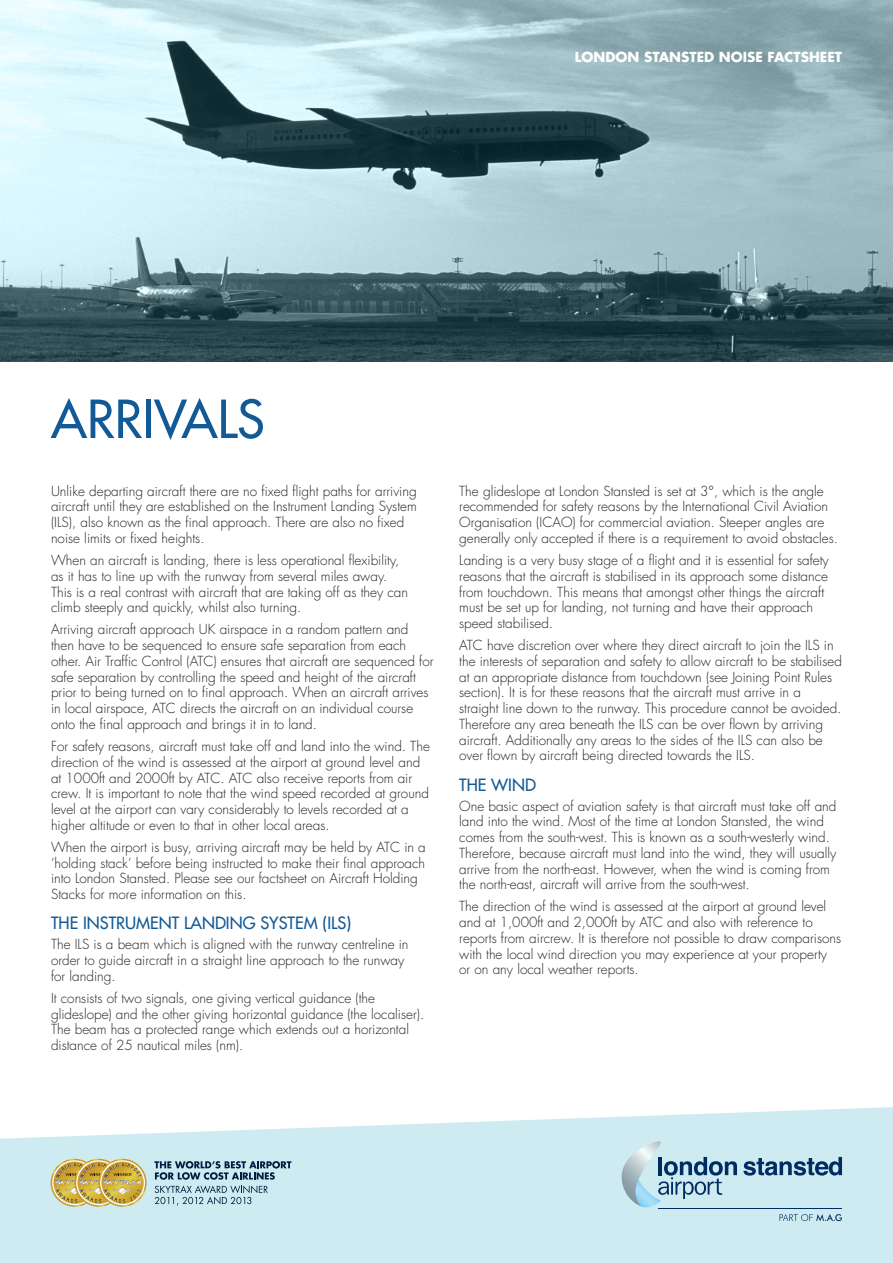
<style>
.page{position:relative;width:893px;height:1263px;background:#fff}
.page>*{position:absolute;margin:0;border:0;box-sizing:border-box;transform-origin:0 0}
.t1{font:51px "Futura LT";color:#125a96}
.t2{font:16.5px "Futura LT";color:#125a96}
.t3{font:300 13.5px/15.8px "Futura LT";color:#231f20}
.t4{font:700 13.5px "Futura LT";color:#fff}
</style>
<div class="page">
<svg style="left:0;top:0;width:893px;height:361px;background:#89a7ac"></svg>
<svg style="left:0;top:1107px;width:893px;height:156px;background:#d2edf1"></svg>
<svg style="left:743px;top:1157px;width:99px;height:18px;background:#6c90ac"></svg>
<svg style="left:617px;top:1141px;width:120px;height:69px;background:#afceda"></svg>
<svg style="left:779px;top:1214px;width:63px;height:7px"></svg>
<hr style="left:658px;top:1208px;width:184px;height:1px;background:#002c62">
<svg style="left:154px;top:1161px;width:137px;height:44px;background:#9ebcc7"></svg>
<svg style="left:51px;top:1159px;width:96px;height:48px;background:#cab56b"></svg>
<p class="t4" style="left:575px;top:48px;width:269px">LONDON STANSTED NOISE FACTSHEET</p>
<h1 class="t1" style="left:51px;top:386px;width:212px">ARRIVALS</h1>
<p class="t3" style="left:51px;top:483px;width:367px">Unlike departing aircraft there are no fixed flight paths for arriving aircraft until they are established on the Instrument Landing System (ILS), also known as the final approach. There are also no fixed noise limits or fixed heights.</p>
<p class="t3" style="left:51px;top:553px;width:358px">When an aircraft is landing, there is less operational flexibility, as it has to line up with the runway from several miles away.<br>This is a real contrast with aircraft that are taking off as they can climb steeply and quickly, whilst also turning.</p>
<p class="t3" style="left:51px;top:622px;width:384px">Arriving aircraft approach UK airspace in a random pattern and then have to be sequenced to ensure safe separation from each other. Air Traffic Control (ATC) ensures that aircraft are sequenced for safe separation by controlling the speed and height of the aircraft prior to being turned on to final approach. When an aircraft arrives in local airspace, ATC directs the aircraft on an individual course onto the final approach and brings it in to land.</p>
<p class="t3" style="left:51px;top:739px;width:380px">For safety reasons, aircraft must take off and land into the wind. The direction of the wind is assessed at the airport at ground level and at 1000ft and 2000ft by ATC. ATC also receive reports from air crew. It is important to note that the wind speed recorded at ground level at the airport can vary considerably to levels recorded at a higher altitude or even to that in other local areas.</p>
<p class="t3" style="left:51px;top:839px;width:376px">When the airport is busy, arriving aircraft may be held by ATC in a ‘holding stack’ before being instructed to make their final approach into London Stansted. Please see our factsheet on Aircraft Holding Stacks for more information on this.</p>
<p class="t2" style="left:51px;top:912px;width:302px">THE INSTRUMENT LANDING SYSTEM (ILS)</p>
<p class="t3" style="left:51px;top:937px;width:359px">The ILS is a beam which is aligned with the runway centreline in order to guide aircraft in a straight line approach to the runway for landing.</p>
<p class="t3" style="left:51px;top:990px;width:375px">It consists of two signals, one giving vertical guidance (the glideslope) and the other giving horizontal guidance (the localiser).<br>The beam has a protected range which extends out a horizontal distance of 25 nautical miles (nm).</p>
<p class="t3" style="left:459px;top:483px;width:380px">The glideslope at London Stansted is set at 3°, which is the angle recommended for safety reasons by the International Civil Aviation Organisation (ICAO) for commercial aviation. Steeper angles are generally only accepted if there is a requirement to avoid obstacles.</p>
<p class="t3" style="left:459px;top:553px;width:371px">Landing is a very busy stage of a flight and it is essential for safety reasons that the aircraft is stabilised in its approach some distance from touchdown. This means that amongst other things the aircraft must be set up for landing, not turning and have their approach speed stabilised.</p>
<p class="t3" style="left:459px;top:638px;width:384px">ATC have discretion over where they direct aircraft to join the ILS in the interests of separation and safety to allow aircraft to be stabilised at an appropriate distance from touchdown (see Joining Point Rules section). It is for these reasons that the aircraft must arrive in a straight line down to the runway. This procedure cannot be avoided.<br>Therefore any area beneath the ILS can be over flown by arriving aircraft. Additionally any areas to the sides of the ILS can also be over flown by aircraft being directed towards the ILS.</p>
<p class="t2" style="left:459px;top:774px;width:78px">THE WIND</p>
<p class="t3" style="left:459px;top:798px;width:379px">One basic aspect of aviation safety is that aircraft must take off and land into the wind. Most of the time at London Stansted, the wind comes from the south-west. This is known as a south-westerly wind.<br>Therefore, because aircraft must land into the wind, they will usually arrive from the north-east. However, when the wind is coming from the north-east, aircraft will arrive from the south-west.</p>
<p class="t3" style="left:459px;top:899px;width:383px">The direction of the wind is assessed at the airport at ground level and at 1,000ft and 2,000ft by ATC and also with reference to reports from aircrew. It is therefore not possible to draw comparisons with the local wind direction you may experience at your property or on any local weather reports.</p>
</div>
